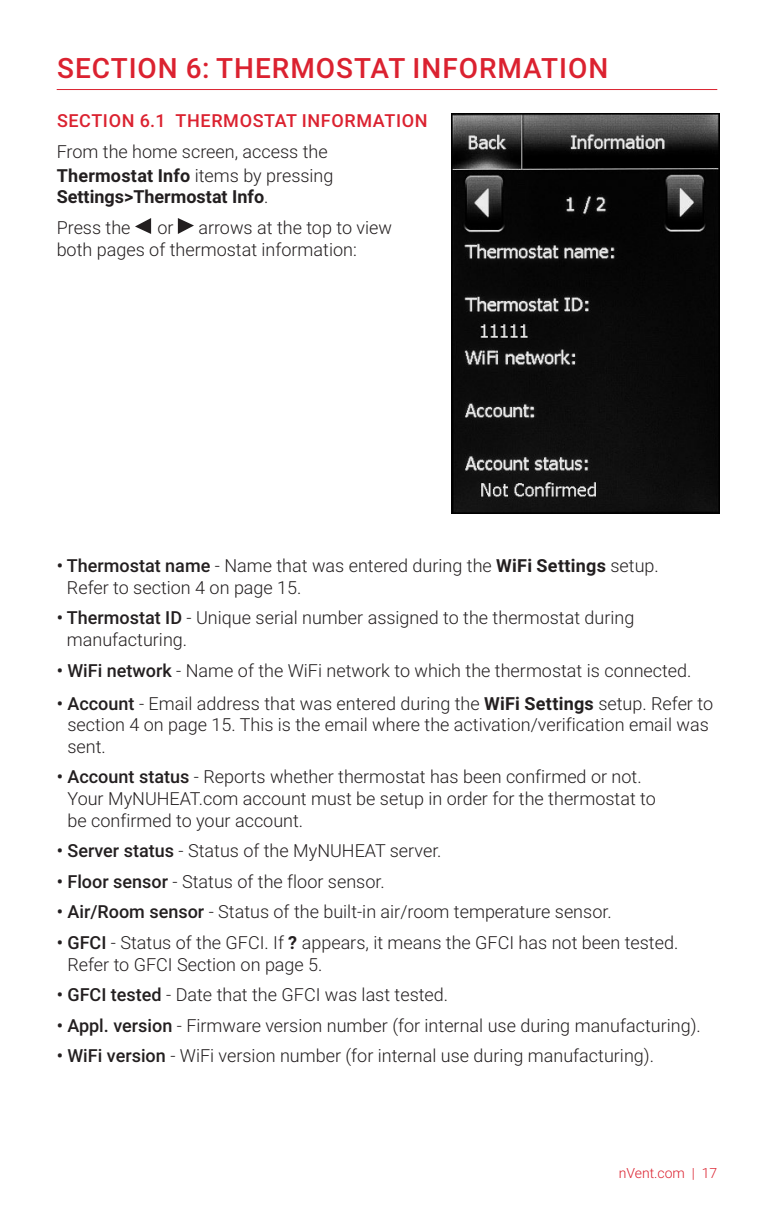
<style>
.page{position:relative;width:774px;height:1224px;background:#fff}
.page>*{position:absolute;margin:0;border:0;box-sizing:border-box;transform-origin:0 0}
.Heading{font:500 28px "Roboto";letter-spacing:.035em;color:#db2230}
.nVent_Body{font:300 18px/21.6px "Roboto";color:#231f20}
.t1{font:500 18px "Roboto";letter-spacing:.035em;color:#db2230}
.nVent_Body-2{font:700 18px "Roboto";color:#231f20}
.t2{font:300 14px "Roboto";color:#db2230}
.s1{font-weight:700}
.s2{font-weight:300}
.s3{font-weight:500}
</style>
<div class="page">
<hr style="left:57px;top:89px;width:660px;height:1px;background:#db2230">
<svg style="left:135px;top:218px;width:16px;height:16px"></svg>
<svg style="left:178px;top:218px;width:16px;height:16px"></svg>
<img style="left:452px;top:114px;width:267px;height:400px">
<p class="Heading" style="left:57px;top:48px;width:553px">SECTION 6: THERMOSTAT INFORMATION</p>
<p class="t1" style="left:57px;top:108px;width:372px">SECTION 6.1 THERMOSTAT INFORMATION</p>
<p class="nVent_Body" style="left:57px;top:139px;width:278px;line-height:24px">From the home screen, access the<br><span class="s1">Thermostat Info</span> items by pressing</p>
<p class="nVent_Body-2" style="left:57px;top:184px;width:213px">Settings&gt;Thermostat Info<span class="s2">.</span></p>
<p class="nVent_Body" style="left:57px;top:216px;width:75px">Press the</p>
<p class="nVent_Body" style="left:157px;top:216px;width:18px">or</p>
<p class="nVent_Body" style="left:57px;top:216px;width:337px;text-indent:142px">arrows at the top to view both pages of thermostat information:</p>
<p class="nVent_Body" style="left:67px;top:554px;width:593px;text-indent:-10px"><span class="s3">• Thermostat name</span> - Name that was entered during the <span class="s1">WiFi Settings</span> setup.<br>Refer to section 4 on page 15.</p>
<p class="nVent_Body" style="left:67px;top:607px;width:569px;text-indent:-10px"><span class="s3">• Thermostat ID</span> - Unique serial number assigned to the thermostat during manufacturing.</p>
<p class="nVent_Body" style="left:57px;top:659px;width:636px"><span class="s3">• WiFi network</span> - Name of the WiFi network to which the thermostat is connected.</p>
<p class="nVent_Body" style="left:67px;top:692px;width:647px;text-indent:-11px"><span class="s3">• Account</span> - Email address that was entered during the <span class="s1">WiFi Settings</span> setup. Refer to section 4 on page 15. This is the email where the activation/verification email was sent.</p>
<p class="nVent_Body" style="left:67px;top:766px;width:590px;text-indent:-11px"><span class="s3">• Account status</span> - Reports whether thermostat has been confirmed or not.<br>Your MyNUHEAT.com account must be setup in order for the thermostat to be confirmed to your account.</p>
<p class="nVent_Body" style="left:57px;top:839px;width:386px"><span class="s3">• Server status</span> - Status of the MyNUHEAT server.</p>
<p class="nVent_Body" style="left:57px;top:870px;width:330px"><span class="s3">• Floor sensor</span> - Status of the floor sensor.</p>
<p class="nVent_Body" style="left:57px;top:901px;width:557px"><span class="s3">• Air/Room sensor</span> - Status of the built-in air/room temperature sensor.</p>
<p class="nVent_Body" style="left:67px;top:931px;width:612px;text-indent:-11px"><span class="s3">• GFCI</span> - Status of the GFCI. If <span class="s1">?</span> appears, it means the GFCI has not been tested.<br>Refer to GFCI Section on page 5.</p>
<p class="nVent_Body" style="left:57px;top:983px;width:393px"><span class="s3">• GFCI tested</span> - Date that the GFCI was last tested.</p>
<p class="nVent_Body" style="left:57px;top:1014px;width:646px"><span class="s3">• Appl. version</span> - Firmware version number (for internal use during manufacturing).</p>
<p class="nVent_Body" style="left:57px;top:1045px;width:599px"><span class="s3">• WiFi version</span> - WiFi version number (for internal use during manufacturing).</p>
<p class="t2" style="left:619px;top:1163px;width:100px">nVent.com | 17</p>
</div>
